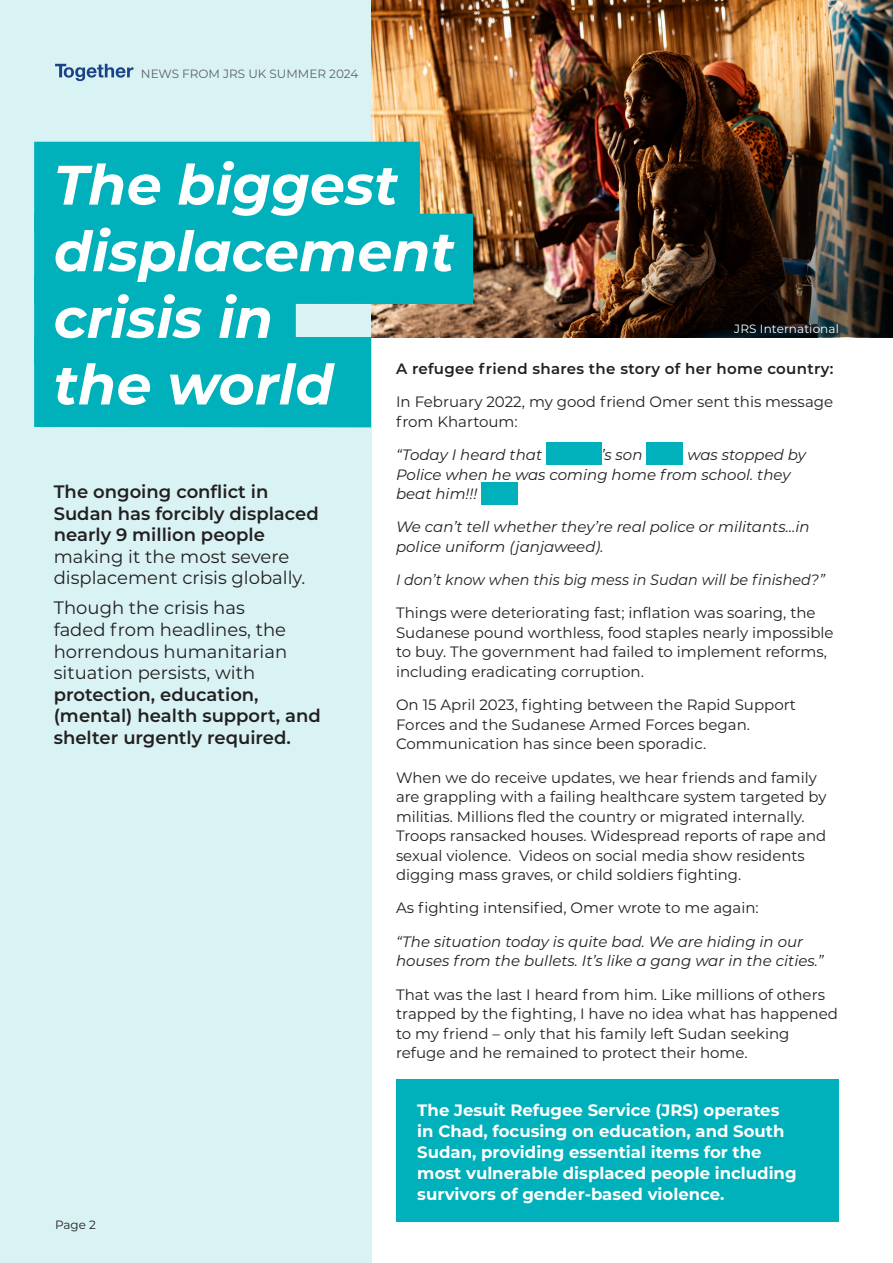
<style>
.page{position:relative;width:893px;height:1263px;background:#fff}
.page>*{position:absolute;margin:0;border:0;box-sizing:border-box;transform-origin:0 0}
.t1{font:italic 700 55.5px/66.6px "Montserrat";color:#fff}
.t2{font:18px/21.6px "Montserrat";color:#231f20}
.t3{font:600 18px/21.6px "Montserrat";color:#231f20}
.t4{font:700 16.5px/21px "Montserrat";color:#fff}
.t5{font:15px/19.5px "Montserrat";color:#231f20}
.t6{font:italic 15px/19.5px "Montserrat";color:#231f20}
.t7{font:italic 15px "Montserrat";color:#231f20;scale:.96 1}
.t8{font:600 15px "Montserrat";letter-spacing:.02em;color:#231f20}
.t9{font:12px "Montserrat";color:#5c616b}
.t10{font:12px "Montserrat";letter-spacing:.01em;color:#fff}
.t11{font:12px "Montserrat";color:#231f20}
.s1{font-weight:400}
.s2{font-weight:600}
</style>
<div class="page">
<div style="left:0;top:0;width:371px;height:1263px;background:#d9f3f5"></div>
<img style="left:371px;top:0;width:77px;height:337px">
<img style="left:448px;top:0;width:445px;height:337px">
<div style="left:34px;top:142px;width:386px;height:90px;background:#00b0ba"></div>
<div style="left:34px;top:214px;width:439px;height:90px;background:#00b0ba"></div>
<div style="left:34px;top:275px;width:262px;height:90px;background:#00b0ba"></div>
<div style="left:34px;top:337px;width:337px;height:90px;background:#00b0ba"></div>
<svg style="left:55px;top:64px;width:78px;height:17px"></svg>
<div style="left:546px;top:442px;width:55px;height:22px;background:#00b0ba"></div>
<div style="left:646px;top:442px;width:37px;height:22px;background:#00b0ba"></div>
<div style="left:481px;top:483px;width:37px;height:22px;background:#00b0ba"></div>
<div style="left:396px;top:1079px;width:443px;height:142px;background:#00b0ba"></div>
<p class="t9" style="left:141px;top:65px;width:219px">NEWS FROM JRS UK SUMMER 2024</p>
<p class="t1" style="left:54px;top:149px;width:402px">The biggest displacement crisis in<br>the world</p>
<p class="t10" style="left:734px;top:320px;width:106px">JRS International</p>
<p class="t8" style="left:396px;top:358px;width:439px">A refugee friend shares the story of her home country:</p>
<p class="t5" style="left:396px;top:392px;width:439px">In February 2022, my good friend Omer sent this message from Khartoum:</p>
<p class="t6" style="left:396px;top:444px;width:148px">“Today I heard that</p>
<p class="t6" style="left:601px;top:444px;width:43px">’s son</p>
<p class="t6" style="left:396px;top:444px;width:411px;text-indent:291px">was stopped by<br>Police when he was coming home from school. they beat him!!!</p>
<p class="t6" style="left:396px;top:517px;width:415px">We can’t tell whether they’re real police or militants…in police uniform (janjaweed).</p>
<p class="t7" style="left:396px;top:569px;width:448px">I don’t know when this big mess in Sudan will be finished?”</p>
<p class="t5" style="left:396px;top:603px;width:439px">Things were deteriorating fast; inflation was soaring, the Sudanese pound worthless, food staples nearly impossible to buy. The government had failed to implement reforms, including eradicating corruption.</p>
<p class="t5" style="left:396px;top:695px;width:401px">On 15 April 2023, fighting between the Rapid Support<br>Forces and the Sudanese Armed Forces began.<br>Communication has since been sporadic.</p>
<p class="t5" style="left:396px;top:767px;width:432px">When we do receive updates, we hear friends and family are grappling with a failing healthcare system targeted by militias. Millions fled the country or migrated internally.<br>Troops ransacked houses. Widespread reports of rape and sexual violence. Videos on social media show residents digging mass graves, or child soldiers fighting.</p>
<p class="t5" style="left:396px;top:898px;width:364px">As fighting intensified, Omer wrote to me again:</p>
<p class="t6" style="left:396px;top:931px;width:429px">“The situation today is quite bad. We are hiding in our houses from the bullets. It’s like a gang war in the cities.”</p>
<p class="t5" style="left:396px;top:984px;width:443px">That was the last I heard from him. Like millions of others trapped by the fighting, I have no idea what has happened to my friend – only that his family left Sudan seeking refuge and he remained to protect their home.</p>
<p class="t3" style="left:54px;top:480px;width:267px">The ongoing conflict in<br>Sudan has forcibly displaced nearly 9 million people <span class="s1">making it the most severe displacement crisis globally.</span></p>
<p class="t2" style="left:54px;top:597px;width:269px">Though the crisis has<br>faded from headlines, the horrendous humanitarian situation persists, with <span class="s2">protection, education, (mental) health support, and shelter urgently required.</span></p>
<p class="t11" style="left:55px;top:1216px;width:42px">Page 2</p>
<p class="t4" style="left:417px;top:1099px;width:381px">The Jesuit Refugee Service (JRS) operates in Chad, focusing on education, and South Sudan, providing essential items for the most vulnerable displaced people including survivors of gender-based violence.</p>
</div>
